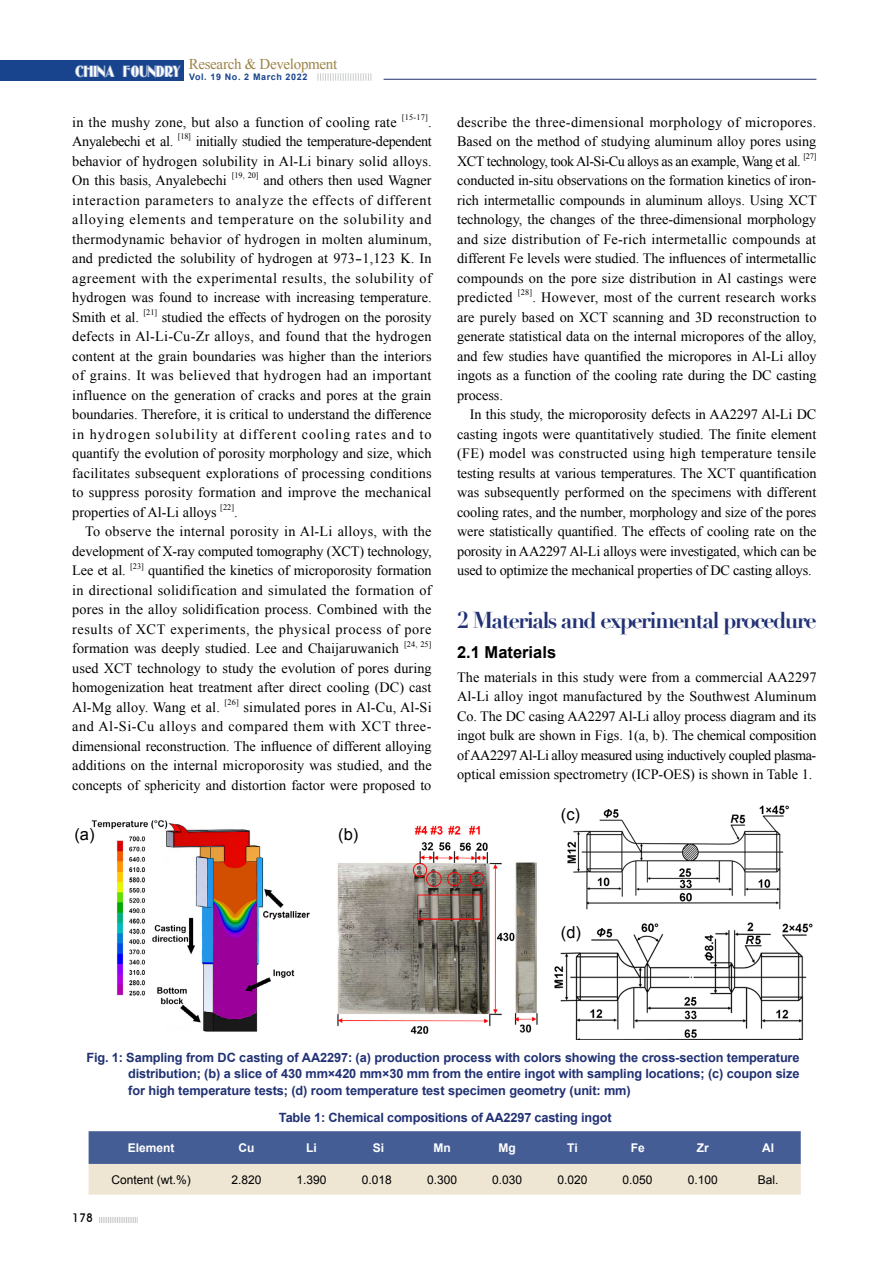
<style>
.page{position:relative;width:893px;height:1263px;background:#fff}
.page>*{position:absolute;margin:0;border:0;box-sizing:border-box;transform-origin:0 0}
.t1{font:700 22.5px "Didot";letter-spacing:-.075em;color:#213174}
.t2{font:700 16.5px "Arial";color:#000}
.t3{font:16.5px "Arial";color:#000}
.t4{font:15px "Times New Roman";letter-spacing:-.02em;color:#9d8447}
.t5{font:14.25px/19.5px "Times New Roman";color:#000;text-align:justify}
.t6{font:14.25px "Times New Roman";letter-spacing:.02em;color:#000}
.t7{font:14.25px "Times New Roman";letter-spacing:-.025em;color:#000}
.t8{font:700 12.75px/16.4px "Arial";letter-spacing:-.015em;color:#213174;text-align:justify}
.t9{font:12px "Arial";color:#000}
.t10{font:700 12px "Arial";color:#fff}
.t11{font:500 12px "Avant Garde IT Cby BT";color:#000}
.t12{font:700 9px "Arial";letter-spacing:.065em;color:#18448e}
.t13{font:8.25px "Times New Roman";color:#000}
</style>
<div class="page">
<svg style="left:99px;top:1217px;width:39px;height:6px"></svg>
<div style="left:0;top:60px;width:184px;height:21px;background:#18448e"></div>
<svg style="left:318px;top:73px;width:54px;height:8px"></svg>
<hr style="left:384px;top:79px;width:432px;height:1px;background:#213174">
<svg style="left:89px;top:1131px;width:712px;height:63px;background:#969eb2"></svg>
<img style="left:91px;top:820px;width:447px;height:215px">
<div style="left:336px;top:823px;width:26px;height:24px;background:#fff"></div>
<img style="left:567px;top:805px;width:223px;height:105px">
<img style="left:554px;top:922px;width:259px;height:117px">
<div style="left:559px;top:803px;width:26px;height:24px;background:#fff"></div>
<div style="left:559px;top:920px;width:26px;height:25px;background:#fff"></div>
<p class="t4" style="left:189px;top:54px;width:150px">Research &amp; Development</p>
<p class="t12" style="left:75px;top:70px;width:234px"><sup>CHINA</sup> <sup>FOUNDRY</sup> Vol. 19 No. 2 March 2022</p>
<p class="t5" style="left:72px;top:112px;width:326px">in the mushy zone, but also a function of cooling rate</p>
<p class="t13" style="left:402px;top:112px;width:28px">[15-17]</p>
<p class="t5" style="left:428px;top:112px;width:5px">.</p>
<p class="t7" style="left:72px;top:132px;width:102px">Anyalebechi et al.</p>
<p class="t13" style="left:178px;top:131px;width:15px">[18]</p>
<p class="t5" style="left:72px;top:131px;width:361px;text-indent:124px">initially studied the temperature-dependent behavior of hydrogen solubility in Al-Li binary solid alloys.<br>On this basis, Anyalebechi</p>
<p class="t13" style="left:232px;top:170px;width:28px">[19, 20]</p>
<p class="t5" style="left:72px;top:170px;width:361px;text-indent:191px">and others then used Wagner interaction parameters to analyze the effects of different alloying elements and temperature on the solubility and thermodynamic behavior of hydrogen in molten aluminum, and predicted the solubility of hydrogen at 973-1,123 K. In agreement with the experimental results, the solubility of hydrogen was found to increase with increasing temperature.<br>Smith et al.</p>
<p class="t13" style="left:144px;top:307px;width:15px">[21]</p>
<p class="t5" style="left:72px;top:307px;width:361px;text-indent:90px">studied the effects of hydrogen on the porosity defects in Al-Li-Cu-Zr alloys, and found that the hydrogen content at the grain boundaries was higher than the interiors of grains. It was believed that hydrogen had an important influence on the generation of cracks and pores at the grain boundaries. Therefore, it is critical to understand the difference in hydrogen solubility at different cooling rates and to quantify the evolution of porosity morphology and size, which facilitates subsequent explorations of processing conditions to suppress porosity formation and improve the mechanical properties of Al-Li alloys</p>
<p class="t13" style="left:220px;top:502px;width:15px">[22]</p>
<p class="t5" style="left:234px;top:502px;width:5px">.</p>
<p class="t6" style="left:85px;top:522px;width:348px">To observe the internal porosity in Al-Li alloys, with the</p>
<p class="t5" style="left:72px;top:541px;width:361px">development of X-ray computed tomography (XCT) technology,</p>
<p class="t5" style="left:72px;top:560px;width:55px">Lee et al.</p>
<p class="t13" style="left:130px;top:560px;width:15px">[23]</p>
<p class="t5" style="left:72px;top:560px;width:361px;text-indent:76px">quantified the kinetics of microporosity formation in directional solidification and simulated the formation of pores in the alloy solidification process. Combined with the results of XCT experiments, the physical process of pore formation was deeply studied. Lee and Chaijaruwanich</p>
<p class="t13" style="left:404px;top:638px;width:29px">[24, 25]</p>
<p class="t5" style="left:72px;top:658px;width:361px">used XCT technology to study the evolution of pores during homogenization heat treatment after direct cooling (DC) cast Al-Mg alloy. Wang et al.</p>
<p class="t13" style="left:225px;top:697px;width:16px">[26]</p>
<p class="t5" style="left:72px;top:697px;width:361px;text-indent:171px">simulated pores in Al-Cu, Al-Si and Al-Si-Cu alloys and compared them with XCT three&shy;dimensional reconstruction. The influence of different alloying additions on the internal microporosity was studied, and the concepts of sphericity and distortion factor were proposed to</p>
<p class="t3" style="left:74px;top:823px;width:22px">(a)</p>
<p class="t3" style="left:338px;top:824px;width:22px">(b)</p>
<p class="t5" style="left:457px;top:112px;width:361px">describe the three-dimensional morphology of micropores.<br>Based on the method of studying aluminum alloy pores using XCT technology, took Al-Si-Cu alloys as an example, Wang et al.</p>
<p class="t13" style="left:803px;top:151px;width:14px">[27]</p>
<p class="t5" style="left:457px;top:170px;width:361px">conducted in-situ observations on the formation kinetics of iron&shy;rich intermetallic compounds in aluminum alloys. Using XCT technology, the changes of the three-dimensional morphology and size distribution of Fe-rich intermetallic compounds at different Fe levels were studied. The influences of intermetallic compounds on the pore size distribution in Al castings were predicted</p>
<p class="t13" style="left:518px;top:287px;width:16px">[28]</p>
<p class="t5" style="left:457px;top:287px;width:361px;text-indent:75px">. However, most of the current research works are purely based on XCT scanning and 3D reconstruction to generate statistical data on the internal micropores of the alloy, and few studies have quantified the micropores in Al-Li alloy ingots as a function of the cooling rate during the DC casting process.</p>
<p class="t5" style="left:457px;top:404px;width:361px;text-indent:13px">In this study, the microporosity defects in AA2297 Al-Li DC casting ingots were quantitatively studied. The finite element (FE) model was constructed using high temperature tensile testing results at various temperatures. The XCT quantification was subsequently performed on the specimens with different cooling rates, and the number, morphology and size of the pores were statistically quantified. The effects of cooling rate on the porosity in AA2297 Al-Li alloys were investigated, which can be used to optimize the mechanical properties of DC casting alloys.</p>
<h1 class="t1" style="left:457px;top:606px;width:361px">2 Materials and experimental procedure</h1>
<p class="t2" style="left:457px;top:641px;width:101px">2.1 Materials</p>
<p class="t5" style="left:457px;top:667px;width:361px">The materials in this study were from a commercial AA2297<br>Al-Li alloy ingot manufactured by the Southwest Aluminum Co. The DC casing AA2297 Al-Li alloy process diagram and its ingot bulk are shown in Figs. 1(a, b). The chemical composition of AA2297 Al-Li alloy measured using inductively coupled plasma&shy;optical emission spectrometry (ICP-OES) is shown in Table 1.</p>
<p class="t3" style="left:561px;top:803px;width:21px">(c)</p>
<p class="t3" style="left:561px;top:921px;width:22px">(d)</p>
<p class="t8" style="left:128px;top:1050px;width:673px;text-indent:-42px">Fig. 1: Sampling from DC casting of AA2297: (a) production process with colors showing the cross-section temperature distribution; (b) a slice of 430 mm×420 mm×30 mm from the entire ingot with sampling locations; (c) coupon size for high temperature tests; (d) room temperature test specimen geometry (unit: mm)</p>
<p class="t8" style="left:279px;top:1110px;width:334px">Table 1: Chemical compositions of AA2297 casting ingot</p>
<p class="t11" style="left:72px;top:1211px;width:22px">178</p>
<p class="t10" style="left:128px;top:1140px;width:48px">Element</p>
<p class="t10" style="left:238px;top:1140px;width:17px">Cu</p>
<p class="t10" style="left:306px;top:1140px;width:12px">Li</p>
<p class="t10" style="left:373px;top:1140px;width:13px">Si</p>
<p class="t10" style="left:433px;top:1140px;width:19px">Mn</p>
<p class="t10" style="left:499px;top:1140px;width:19px">Mg</p>
<p class="t10" style="left:567px;top:1140px;width:12px">Ti</p>
<p class="t10" style="left:631px;top:1140px;width:16px">Fe</p>
<p class="t10" style="left:697px;top:1140px;width:14px">Zr</p>
<p class="t10" style="left:762px;top:1140px;width:14px">Al</p>
<p class="t9" style="left:111px;top:1171px;width:81px">Content (wt.%)</p>
<p class="t9" style="left:231px;top:1171px;width:32px">2.820</p>
<p class="t9" style="left:297px;top:1171px;width:32px">1.390</p>
<p class="t9" style="left:362px;top:1171px;width:32px">0.018</p>
<p class="t9" style="left:427px;top:1171px;width:32px">0.300</p>
<p class="t9" style="left:492px;top:1171px;width:32px">0.030</p>
<p class="t9" style="left:557px;top:1171px;width:32px">0.020</p>
<p class="t9" style="left:623px;top:1171px;width:32px">0.050</p>
<p class="t9" style="left:688px;top:1171px;width:32px">0.100</p>
<p class="t9" style="left:758px;top:1171px;width:22px">Bal.</p>
</div>
